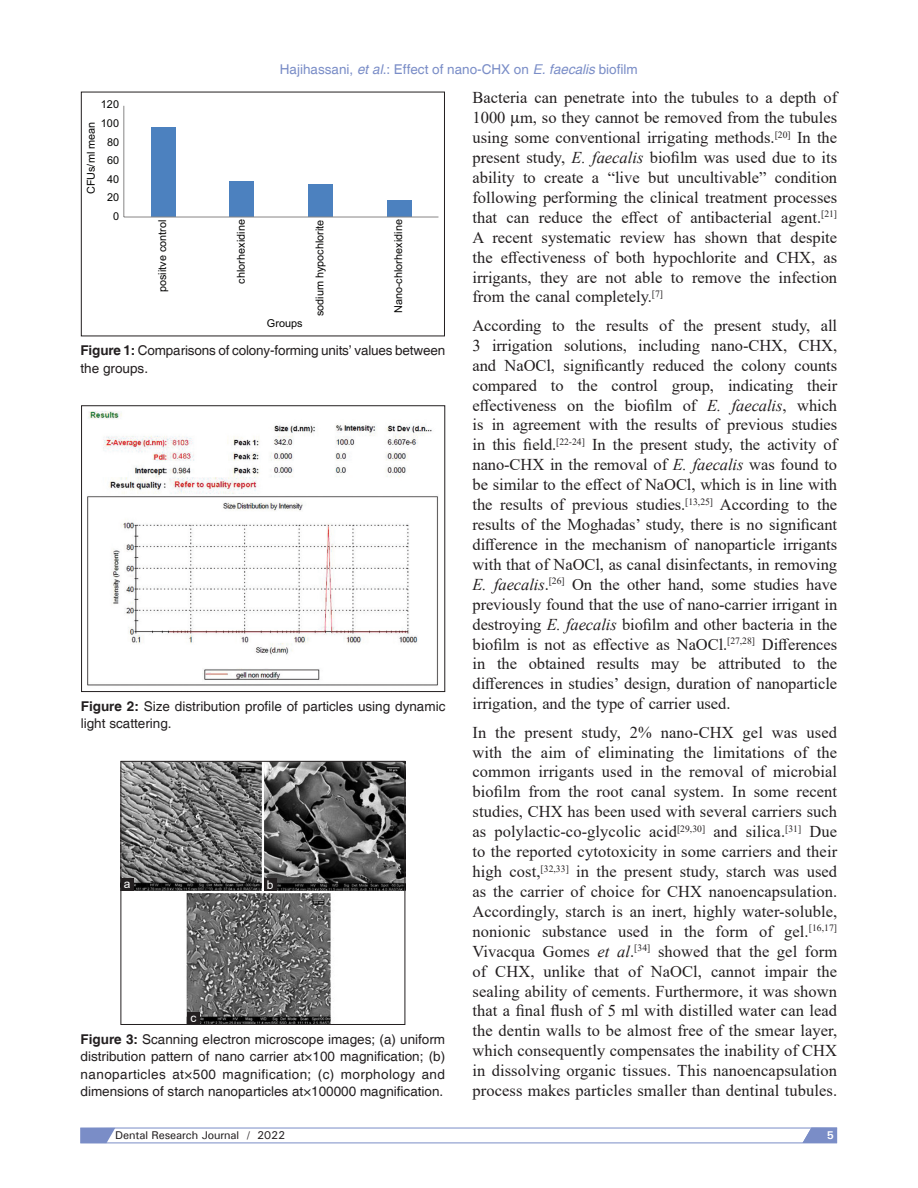
<style>
.page{position:relative;width:918px;height:1188px;background:#fff}
.page>*{position:absolute;margin:0;border:0;box-sizing:border-box;transform-origin:0 0}
.TX{font:16.5px/20px "Times New Roman";color:#231f20;text-align:justify}
.FGC{font:13.5px/17.5px "Helvetica";color:#231f20}
.t1{font:13.5px "Helvetica";color:#7a8dc7}
.LABEL{font:12px "Arial";color:#fff}
.t2{font:500 11.25px "Univers";letter-spacing:-.01em;color:#231f20}
.t3{font:700 11.25px "Univers";color:#fff}
.t4{font:10.8px "Arial";color:#050504}
.s1{font-style:italic}
.s2{font-weight:700}
</style>
<div class="page">
<svg style="left:80px;top:1128px;width:757px;height:15px"></svg>
<div style="left:151px;top:127px;width:25px;height:90px;background:#4c81bf"></div>
<div style="left:229px;top:181px;width:25px;height:36px;background:#4c81bf"></div>
<div style="left:308px;top:184px;width:25px;height:33px;background:#4c81bf"></div>
<div style="left:387px;top:201px;width:24px;height:16px;background:#4c81bf"></div>
<hr style="left:123px;top:106px;width:1px;height:111px;background:#878686">
<hr style="left:124px;top:217px;width:314px;height:1px;background:#878686">
<div style="left:81px;top:92px;width:364px;height:244px;border:1px solid #231f20"></div>
<img style="left:87px;top:411px;width:351px;height:275px">
<div style="left:81px;top:406px;width:364px;height:286px;border:1px solid #231f20"></div>
<img style="left:123px;top:763px;width:280px;height:260px">
<div style="left:121px;top:761px;width:284px;height:264px;border:1px solid #231f20"></div>
<div style="left:187px;top:1012px;width:13px;height:13px;background:#231f20"></div>
<div style="left:264px;top:878px;width:13px;height:13px;background:#231f20"></div>
<div style="left:121px;top:878px;width:12px;height:13px;background:#231f20"></div>
<p class="t1" style="left:280px;top:61px;width:359px">Hajihassani, <span class="s1">et al</span>.: Effect of nano‑CHX on <span class="s1">E. faecalis</span> biofilm</p>
<p class="t4" style="left:101px;top:98px;width:20px">120</p>
<p class="t4" style="left:101px;top:116px;width:20px">100</p>
<p class="t4" style="left:84px;top:194px;width:74px;rotate:-90deg">CFUs/ml mean</p>
<p class="t4" style="left:107px;top:135px;width:14px">80</p>
<p class="t4" style="left:107px;top:153px;width:14px">60</p>
<p class="t4" style="left:107px;top:172px;width:14px">40</p>
<p class="t4" style="left:107px;top:190px;width:14px">20</p>
<p class="t4" style="left:113px;top:209px;width:8px">0</p>
<p class="t4" style="left:155px;top:292px;width:74px;rotate:-90deg">posiitve control</p>
<p class="t4" style="left:234px;top:284px;width:66px;rotate:-90deg">chlorhexidine</p>
<p class="t4" style="left:313px;top:316px;width:98px;rotate:-90deg">sodium hypochlorite</p>
<p class="t4" style="left:391px;top:313px;width:95px;rotate:-90deg">Nano-chlorhexidine</p>
<p class="t4" style="left:267px;top:316px;width:37px">Groups</p>
<p class="FGC" style="left:81px;top:342px;width:366px"><span class="s2">Figure 1:</span> Comparisons of colony‑forming units’ values between the groups.</p>
<p class="FGC" style="left:81px;top:698px;width:366px"><span class="s2">Figure 2:</span> Size distribution profile of particles using dynamic light scattering.</p>
<p class="LABEL" style="left:124px;top:875px;width:8px">a</p>
<p class="LABEL" style="left:267px;top:876px;width:8px">b</p>
<p class="LABEL" style="left:190px;top:1009px;width:7px">c</p>
<p class="FGC" style="left:81px;top:1030px;width:366px;text-align:justify"><span class="s2">Figure 3:</span> Scanning electron microscope images; (a) uniform distribution pattern of nano carrier at×100 magnification; (b) nanoparticles at×500 magnification; (c) morphology and dimensions of starch nanoparticles at×100000 magnification.</p>
<p class="TX" style="left:472px;top:87px;width:366px">Bacteria can penetrate into the tubules to a depth of 1000 m, so they cannot be removed from the tubules using some conventional irrigating methods.<sup>[20]</sup> In the present study, <span class="s1">E. faecalis</span> biofilm was used due to its ability to create a “live but uncultivable” condition following performing the clinical treatment processes that can reduce the effect of antibacterial agent.<sup>[21] </sup>A recent systematic review has shown that despite the effectiveness of both hypochlorite and CHX, as irrigants, they are not able to remove the infection from the canal completely.<sup>[7]</sup></p>
<p class="TX" style="left:472px;top:315px;width:366px">According to the results of the present study, all 3 irrigation solutions, including nano‑CHX, CHX, and NaOCl, significantly reduced the colony counts compared to the control group, indicating their effectiveness on the biofilm of <span class="s1">E. faecalis</span>, which is in agreement with the results of previous studies in this field.<sup>[22‑24]</sup> In the present study, the activity of nano‑CHX in the removal of <span class="s1">E. faecalis</span> was found to be similar to the effect of NaOCl, which is in line with the results of previous studies.<sup>[13,25]</sup> According to the results of the Moghadas’ study, there is no significant difference in the mechanism of nanoparticle irrigants with that of NaOCl, as canal disinfectants, in removing <span class="s1">E. faecalis</span>.<sup>[26]</sup> On the other hand, some studies have previously found that the use of nano‑carrier irrigant in destroying <span class="s1">E. faecalis</span> biofilm and other bacteria in the biofilm is not as effective as NaOCl.<sup>[27,28]</sup> Differences in the obtained results may be attributed to the differences in studies’ design, duration of nanoparticle irrigation, and the type of carrier used.</p>
<p class="TX" style="left:472px;top:722px;width:366px">In the present study, 2% nano‑CHX gel was used with the aim of eliminating the limitations of the common irrigants used in the removal of microbial biofilm from the root canal system. In some recent studies, CHX has been used with several carriers such as polylactic‑co‑glycolic acid<sup>[29,30]</sup> and silica.<sup>[31]</sup> Due to the reported cytotoxicity in some carriers and their high cost,<sup>[32,33]</sup> in the present study, starch was used as the carrier of choice for CHX nanoencapsulation.<br>Accordingly, starch is an inert, highly water‑soluble, nonionic substance used in the form of gel.<sup>[16,17] </sup>Vivacqua Gomes <span class="s1">et al</span>.<sup>[34]</sup> showed that the gel form of CHX, unlike that of NaOCl, cannot impair the sealing ability of cements. Furthermore, it was shown that a final flush of 5 ml with distilled water can lead the dentin walls to be almost free of the smear layer, which consequently compensates the inability of CHX in dissolving organic tissues. This nanoencapsulation process makes particles smaller than dentinal tubules.</p>
<p class="t2" style="left:115px;top:1128px;width:171px">Dental Research Journal / 2022</p>
<p class="t3" style="left:827px;top:1128px;width:9px">5</p>
</div>
